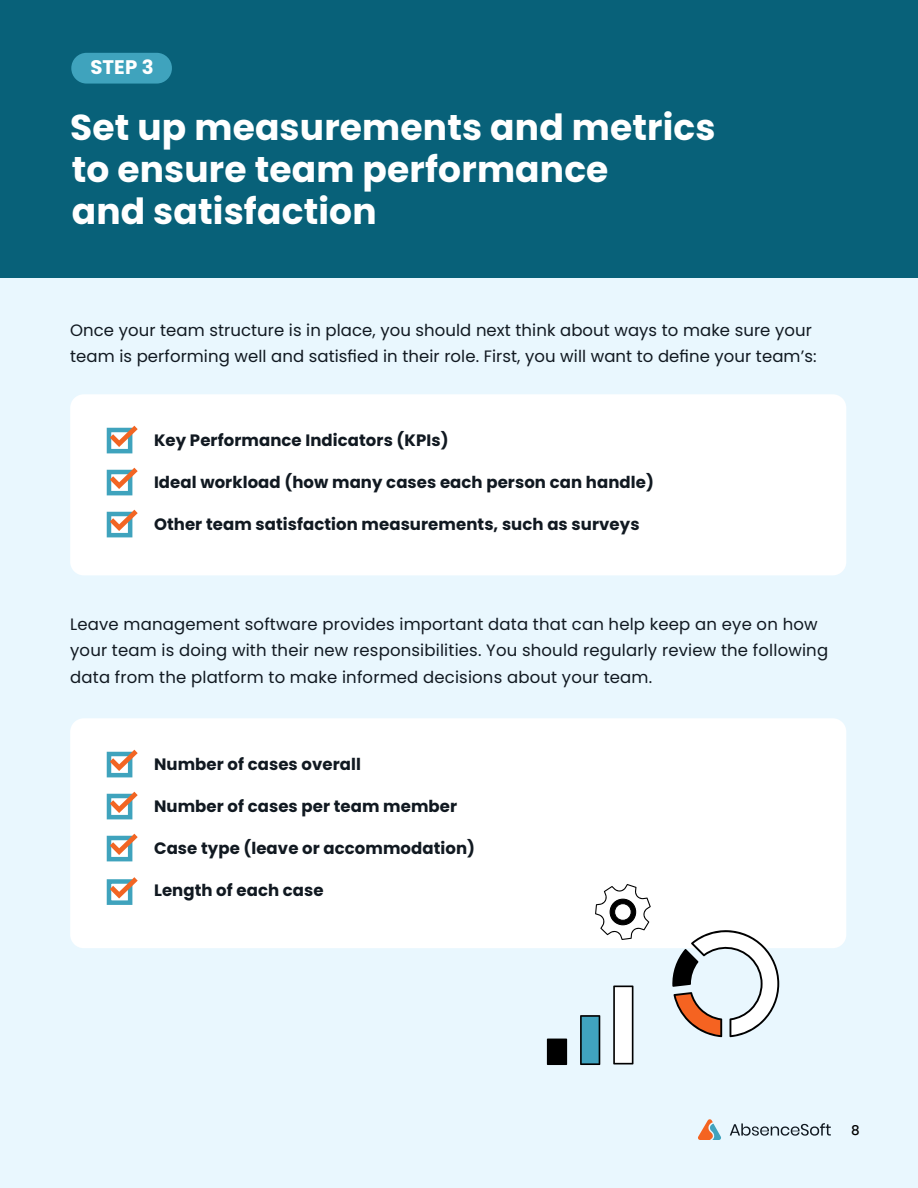
<style>
.page{position:relative;width:918px;height:1188px;background:#e9f7fe}
.page>*{position:absolute;margin:0;border:0;box-sizing:border-box;transform-origin:0 0}
.t1{font:700 36px/42px "Poppins";letter-spacing:.005em;color:#fff}
.t2{font:700 19.65px "Poppins";color:#fff}
.t3{font:16.5px/26.2px "Poppins";letter-spacing:.01em;color:#111921}
.t4{font:700 16.5px "Poppins";letter-spacing:.005em;color:#111921}
.t5{font:500 13.5px "Poppins";color:#000}
</style>
<div class="page">
<div style="left:0;top:0;width:918px;height:277px;background:#086179"></div>
<div style="left:71px;top:53px;width:101px;height:31px;background:#3fa3bd;border-radius:15px"></div>
<svg style="left:698px;top:1119px;width:23px;height:21px"></svg>
<svg style="left:730px;top:1123px;width:101px;height:13px"></svg>
<div style="left:70px;top:394px;width:776px;height:181px;background:#fff;border-radius:14px"></div>
<div style="left:107px;top:428px;width:25px;height:25px;background:#fff;border:4px solid #3fa3bd"></div>
<svg style="left:110px;top:426px;width:28px;height:21px"></svg>
<div style="left:107px;top:470px;width:25px;height:25px;background:#fff;border:4px solid #3fa3bd"></div>
<svg style="left:110px;top:468px;width:28px;height:21px"></svg>
<div style="left:107px;top:512px;width:25px;height:25px;background:#fff;border:4px solid #3fa3bd"></div>
<svg style="left:110px;top:510px;width:28px;height:21px"></svg>
<div style="left:70px;top:718px;width:776px;height:230px;background:#fff;border-radius:14px"></div>
<div style="left:107px;top:752px;width:25px;height:25px;background:#fff;border:4px solid #3fa3bd"></div>
<svg style="left:110px;top:750px;width:28px;height:21px"></svg>
<div style="left:107px;top:794px;width:25px;height:25px;background:#fff;border:4px solid #3fa3bd"></div>
<svg style="left:110px;top:792px;width:28px;height:21px"></svg>
<div style="left:107px;top:836px;width:25px;height:25px;background:#fff;border:4px solid #3fa3bd"></div>
<svg style="left:110px;top:834px;width:28px;height:21px"></svg>
<div style="left:107px;top:879px;width:25px;height:26px;background:#fff;border:4px solid #3fa3bd"></div>
<svg style="left:110px;top:877px;width:28px;height:22px"></svg>
<svg style="left:672px;top:930px;width:108px;height:107px"></svg>
<svg style="left:595px;top:884px;width:56px;height:56px"></svg>
<svg style="left:547px;top:1039px;width:20px;height:26px"></svg>
<svg style="left:580px;top:1015px;width:20px;height:50px"></svg>
<svg style="left:613px;top:986px;width:20px;height:78px;background:#d4d4d4"></svg>
<p class="t2" style="left:90px;top:56px;width:65px">STEP 3</p>
<h1 class="t1" style="left:70px;top:106px;width:647px">Set up measurements and metrics to ensure team performance<br>and satisfaction</h1>
<p class="t3" style="left:70px;top:317px;width:748px">Once your team structure is in place, you should next think about ways to make sure your team is performing well and satisfied in their role. First, you will want to define your team’s:</p>
<p class="t4" style="left:154px;top:431px;width:296px">Key Performance Indicators (KPIs)</p>
<p class="t4" style="left:154px;top:473px;width:501px">Ideal workload (how many cases each person can handle)</p>
<p class="t4" style="left:154px;top:515px;width:487px">Other team satisfaction measurements, such as surveys</p>
<p class="t3" style="left:70px;top:611px;width:759px">Leave management software provides important data that can help keep an eye on how your team is doing with their new responsibilities. You should regularly review the following data from the platform to make informed decisions about your team.</p>
<p class="t4" style="left:154px;top:755px;width:208px">Number of cases overall</p>
<p class="t4" style="left:154px;top:797px;width:305px">Number of cases per team member</p>
<p class="t4" style="left:154px;top:839px;width:323px">Case type (leave or accommodation)</p>
<p class="t4" style="left:154px;top:881px;width:171px">Length of each case</p>
<p class="t5" style="left:851px;top:1122px;width:10px">8</p>
</div>
